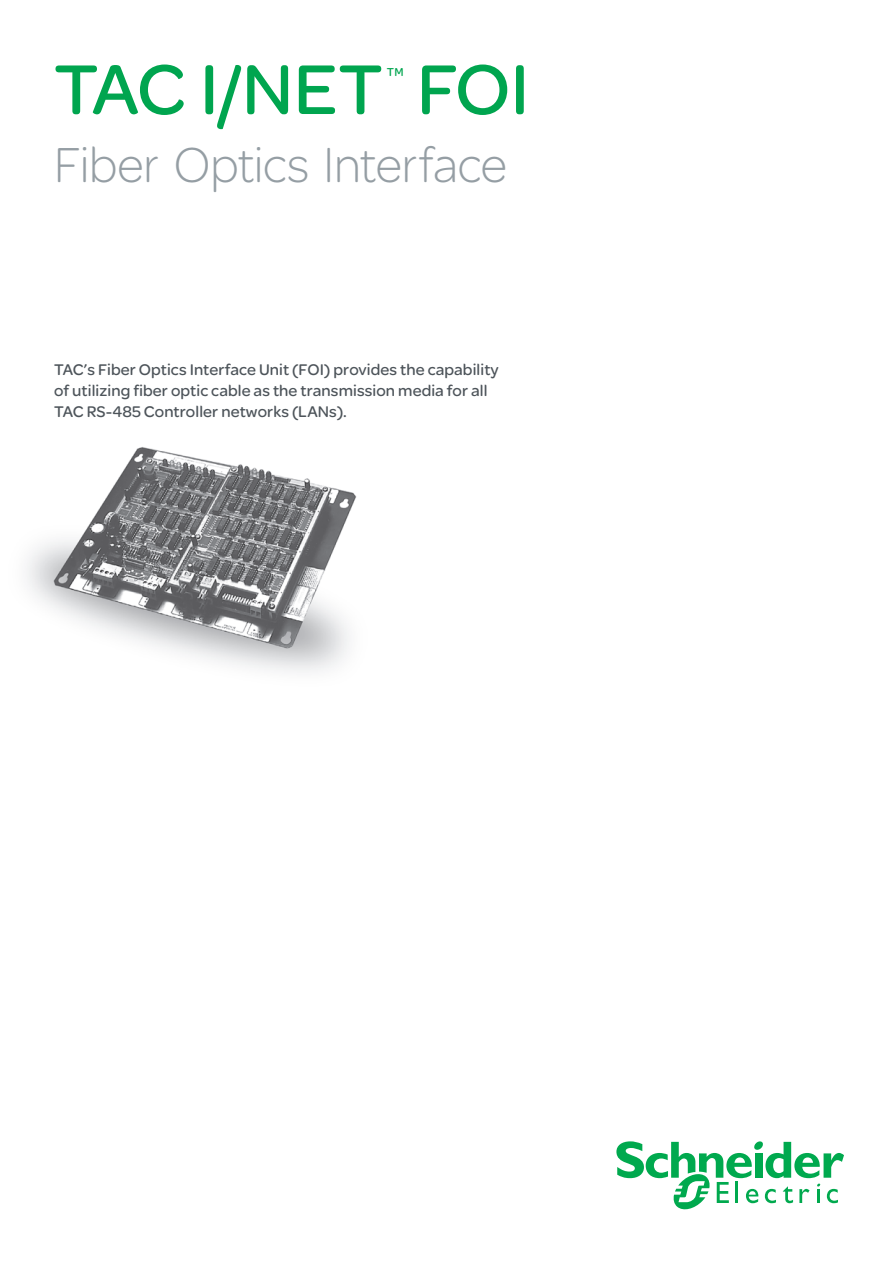
<style>
.page{position:relative;width:893px;height:1263px;background:#fff}
.page>*{position:absolute;margin:0;border:0;box-sizing:border-box;transform-origin:0 0}
.t1{font:75px "SE Optimist";letter-spacing:-.02em;color:#00a54f}
.t2{font:300 52.5px "SE Optimist";letter-spacing:-.01em;color:#959ea4;scale:.95 1}
.t3{font:16.5px/21px "SE Optimist";letter-spacing:.005em;color:#4d545a}
.t4{font:12.3px "SE Optimist";color:#00a54f}
</style>
<div class="page">
<img style="left:27px;top:447px;width:330px;height:225px">
<svg style="left:616px;top:1141px;width:228px;height:69px"></svg>
<h1 class="t1" style="left:54px;top:37px;width:330px">TAC I/NET</h1>
<p class="t4" style="left:387px;top:63px;width:18px">TM</p>
<h1 class="t1" style="left:417px;top:37px;width:114px">FOI</h1>
<h2 class="t2" style="left:54px;top:130px;width:478px">Fiber Optics Interface</h2>
<p class="t3" style="left:54px;top:358px;width:446px">TAC’s Fiber Optics Interface Unit (FOI) provides the capability of utilizing fiber optic cable as the transmission media for all<br>TAC RS-485 Controller networks (LANs).</p>
</div>
